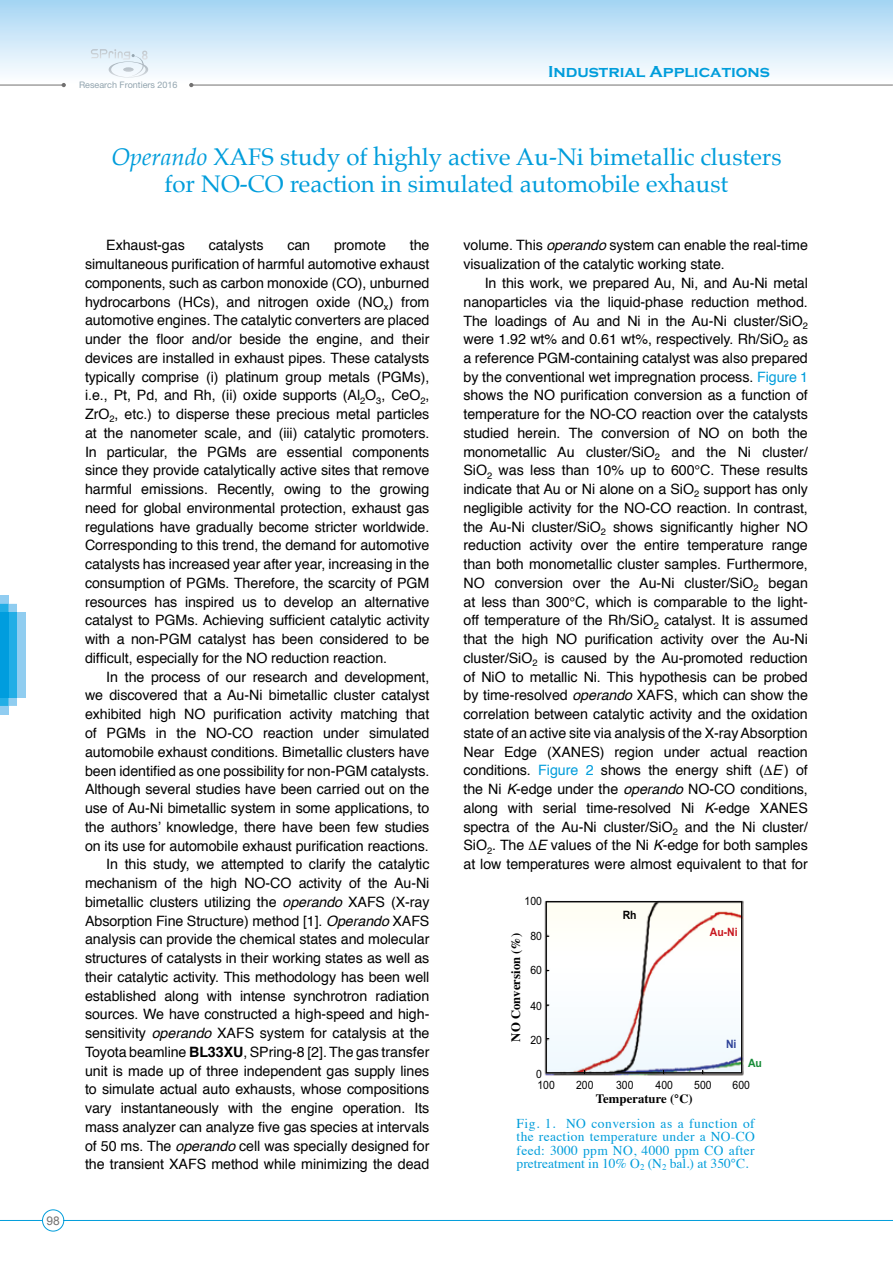
<style>
.page{position:relative;width:893px;height:1263px;background:#fff}
.page>*{position:absolute;margin:0;border:0;box-sizing:border-box;transform-origin:0 0}
.t1{font:24px/27px "Palatino";color:#009ddb;text-align:center}
.t2{font:700 16.5px "Copperplate Gothic";color:#009ddb}
.t3{font:14.25px/18.8px "Helvetica";letter-spacing:-.005em;color:#000;text-align:justify}
.t4{font:13.5px/13.5px "Times";letter-spacing:.025em;color:#009ddb;text-align:justify}
.t5{font:700 12.75px "Times";color:#000}
.t6{font:12px "Arial";color:#727171}
.t7{font:11.55px "Arial Narrow";color:#000;scale:1.11 1}
.t8{font:700 11.55px "Arial Narrow";color:#c8161e;scale:1.11 1}
.t9{font:700 11.55px "Arial Narrow";color:#000;scale:1.11 1}
.t10{font:700 11.55px "Arial Narrow";color:#2c4198;scale:1.11 1}
.t11{font:700 11.55px "Arial Narrow";color:#168b37;scale:1.11 1}
.t12{font:9px "Helvetica Neue";color:#92a4af}
.s1{font-style:italic}
.s2{font-weight:700}
.s3{color:#009ddb}
</style>
<div class="page">
<div style="left:0;top:0;width:893px;height:85px;background:linear-gradient(to bottom,#a5d5f3,#fff)"></div>
<hr style="left:191px;top:85px;width:701px;height:1px;background:#727171">
<hr style="left:0;top:85px;width:64px;height:1px;background:#727171">
<svg style="left:62px;top:83px;width:4px;height:4px"></svg>
<svg style="left:189px;top:83px;width:4px;height:4px"></svg>
<svg style="left:91px;top:49px;width:57px;height:29px"></svg>
<svg style="left:0;top:1209px;width:893px;height:22px"></svg>
<div style="left:0;top:595px;width:9px;height:119px;background:#91cdf1"></div>
<svg style="left:0;top:604px;width:17px;height:102px"></svg>
<div style="left:17px;top:612px;width:9px;height:85px;background:#90cdf0"></div>
<div style="left:9px;top:612px;width:8px;height:85px;background:#22aee6"></div>
<div style="left:0;top:612px;width:9px;height:85px;background:#009dde"></div>
<img style="left:544px;top:900px;width:200px;height:176px">
<svg style="left:546px;top:901px;width:196px;height:172px"></svg>
<p class="t12" style="left:79px;top:78px;width:100px">Research Frontiers 2016</p>
<p class="t2" style="left:548px;top:63px;width:223px">Industrial Applications</p>
<p class="t6" style="left:46px;top:1213px;width:15px">98</p>
<h1 class="t1" style="left:111px;top:143px;width:672px"><span class="s1">Operando</span> XAFS study of highly active Au-Ni bimetallic clusters for NO-CO reaction in simulated automobile exhaust</h1>
<p class="t3" style="left:85px;top:236px;width:346px;text-indent:325px">the simultaneous purification of harmful automotive exhaust components, such as carbon monoxide (CO), unburned hydrocarbons (HCs), and nitrogen oxide (NO<sub>x</sub>) from automotive engines. The catalytic converters are placed under the floor and/or beside the engine, and their devices are installed in exhaust pipes. These catalysts typically comprise (i) platinum group metals (PGMs), i.e., Pt, Pd, and Rh, (ii) oxide supports (Al<sub>2</sub>O<sub>3</sub>, CeO<sub>2</sub>, ZrO<sub>2</sub>, etc.) to disperse these precious metal particles at the nanometer scale, and (iii) catalytic promoters.<br>In particular, the PGMs are essential components since they provide catalytically active sites that remove harmful emissions. Recently, owing to the growing need for global environmental protection, exhaust gas regulations have gradually become stricter worldwide.<br>Corresponding to this trend, the demand for automotive catalysts has increased year after year, increasing in the consumption of PGMs. Therefore, the scarcity of PGM resources has inspired us to develop an alternative catalyst to PGMs. Achieving sufficient catalytic activity with a non-PGM catalyst has been considered to be difficult, especially for the NO reduction reaction.</p>
<p class="t3" style="left:85px;top:668px;width:346px;text-align:right">In the process of our research and development, we discovered that a Au-Ni bimetallic cluster catalyst exhibited high NO purification activity matching that of PGMs in the NO-CO reaction under simulated automobile exhaust conditions. Bimetallic clusters have been identified as one possibility for non-PGM catalysts.<br>Although several studies have been carried out on the use of Au-Ni bimetallic system in some applications, to the authors’ knowledge, there have been few studies on its use for automobile exhaust purification reactions.<br>In this study, we attempted to clarify the catalytic mechanism of the high NO-CO activity of the Au-Ni bimetallic clusters utilizing the <span class="s1">operando</span> XAFS (X-ray Absorption Fine Structure) method [1]. <span class="s1">Operando</span> XAFS analysis can provide the chemical states and molecular structures of catalysts in their working states as well as their catalytic activity. This methodology has been well established along with intense synchrotron radiation sources. We have constructed a high-speed and high&shy;sensitivity <span class="s1">operando</span> XAFS system for catalysis at the Toyota beamline <span class="s2">BL33XU</span>, SPring-8 [2]. The gas transfer unit is made up of three independent gas supply lines to simulate actual auto exhausts, whose compositions vary instantaneously with the engine operation. Its mass analyzer can analyze five gas species at intervals of 50 ms. The <span class="s1">operando</span> cell was specially designed for the transient XAFS method while minimizing the dead</p>
<p class="t3" style="left:106px;top:236px;width:80px">Exhaust-gas</p>
<p class="t3" style="left:209px;top:236px;width:56px">catalysts</p>
<p class="t3" style="left:287px;top:236px;width:24px">can</p>
<p class="t3" style="left:334px;top:236px;width:53px">promote</p>
<p class="t3" style="left:463px;top:237px;width:346px">volume. This <span class="s1">operando</span> system can enable the real-time visualization of the catalytic working state.</p>
<p class="t3" style="left:463px;top:274px;width:346px;text-indent:21px">In this work, we prepared Au, Ni, and Au-Ni metal nanoparticles via the liquid-phase reduction method.<br>The loadings of Au and Ni in the Au-Ni cluster/SiO<sub>2 </sub>were 1.92 wt% and 0.61 wt%, respectively. Rh/SiO<sub>2</sub> as a reference PGM-containing catalyst was also prepared by the conventional wet impregnation process. <span class="s3">Figure 1 </span>shows the NO purification conversion as a function of temperature for the NO-CO reaction over the catalysts studied herein. The conversion of NO on both the monometallic Au cluster/SiO<sub>2</sub> and the Ni cluster/ SiO<sub>2</sub> was less than 10% up to 600°C. These results indicate that Au or Ni alone on a SiO<sub>2</sub> support has only negligible activity for the NO-CO reaction. In contrast, the Au-Ni cluster/SiO<sub>2</sub> shows significantly higher NO reduction activity over the entire temperature range than both monometallic cluster samples. Furthermore, NO conversion over the Au-Ni cluster/SiO<sub>2</sub> began at less than 300°C, which is comparable to the light&shy;off temperature of the Rh/SiO<sub>2</sub> catalyst. It is assumed that the high NO purification activity over the Au-Ni cluster/SiO<sub>2</sub> is caused by the Au-promoted reduction of NiO to metallic Ni. This hypothesis can be probed by time-resolved <span class="s1">operando</span> XAFS, which can show the correlation between catalytic activity and the oxidation state of an active site via analysis of the X-ray Absorption Near Edge (XANES) region under actual reaction conditions. <span class="s3">Figure 2</span> shows the energy shift ( <span class="s1">E</span>) of the Ni <span class="s1">K</span>-edge under the <span class="s1">operando</span> NO-CO conditions, along with serial time-resolved Ni <span class="s1">K</span>-edge XANES spectra of the Au-Ni cluster/SiO<sub>2</sub> and the Ni cluster/ SiO<sub>2</sub>. The <span class="s1">E</span> values of the Ni <span class="s1">K</span>-edge for both samples at low temperatures were almost equivalent to that for</p>
<p class="t7" style="left:524px;top:892px;width:17px">100</p>
<p class="t7" style="left:530px;top:928px;width:12px">80</p>
<p class="t7" style="left:530px;top:962px;width:12px">60</p>
<p class="t7" style="left:530px;top:997px;width:12px">40</p>
<p class="t7" style="left:530px;top:1031px;width:12px">20</p>
<p class="t7" style="left:536px;top:1065px;width:7px">0</p>
<p class="t5" style="left:504px;top:1041px;width:111px;rotate:-90deg">NO Conversion (%)</p>
<p class="t7" style="left:537px;top:1076px;width:17px">100</p>
<p class="t9" style="left:623px;top:907px;width:14px">Rh</p>
<p class="t8" style="left:710px;top:923px;width:27px">Au-Ni</p>
<p class="t10" style="left:726px;top:1035px;width:11px">Ni</p>
<p class="t11" style="left:748px;top:1054px;width:14px">Au</p>
<p class="t7" style="left:576px;top:1076px;width:17px">200</p>
<p class="t7" style="left:616px;top:1076px;width:17px">300</p>
<p class="t7" style="left:656px;top:1076px;width:17px">400</p>
<p class="t7" style="left:694px;top:1076px;width:17px">500</p>
<p class="t7" style="left:733px;top:1076px;width:17px">600</p>
<p class="t5" style="left:596px;top:1086px;width:98px">Temperature (°C)</p>
<p class="t4" style="left:517px;top:1115px;width:240px">Fig. 1. NO conversion as a function of the reaction temperature under a NO-CO feed: 3000 ppm NO, 4000 ppm CO after pretreatment in 10% O<sub>2</sub> (N<sub>2</sub> bal.) at 350°C.</p>
</div>
